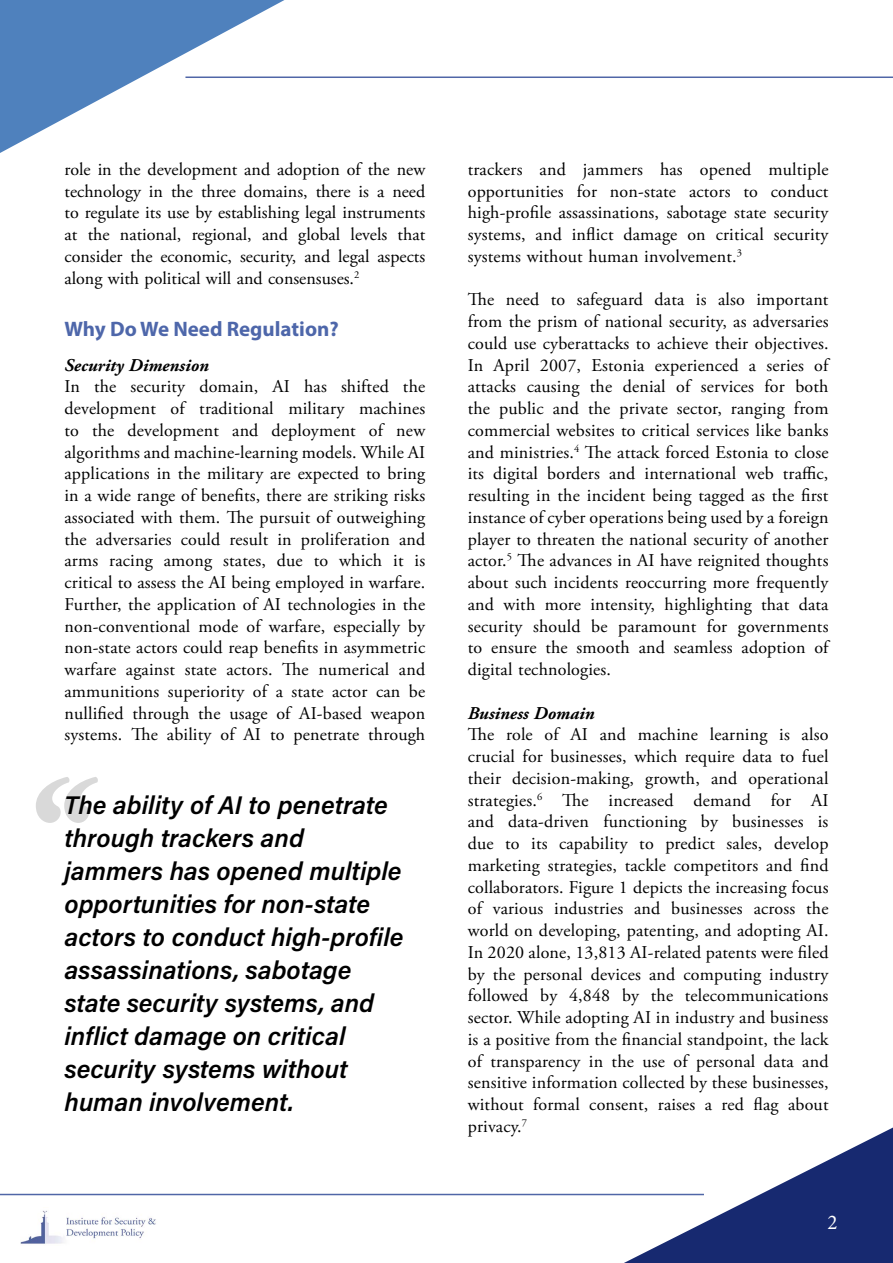
<style>
.page{position:relative;width:893px;height:1263px;background:#fff}
.page>*{position:absolute;margin:0;border:0;box-sizing:border-box;transform-origin:0 0}
.t1{font:25.5px/33px "Acumin Variable Concept";color:#000}
.t2{font:700 21px "Myriad Pro";color:#4e67aa}
.t3{font:21px "Minion Pro";color:#fff}
.t4{font:18px/21.8px "Adobe Garamond Pro";letter-spacing:.01em;color:#000;text-align:justify}
.t5{font:italic 700 18px "Adobe Garamond Pro";color:#000}
</style>
<div class="page">
<svg style="left:0;top:0;width:284px;height:153px"></svg>
<hr style="left:185px;top:77px;width:708px;height:1px;background:#5066a7">
<svg style="left:624px;top:1127px;width:269px;height:136px"></svg>
<hr style="left:0;top:1194px;width:704px;height:1px;background:#5066a7">
<img style="left:20px;top:1210px;width:136px;height:34px">
<svg style="left:36px;top:777px;width:62px;height:46px"></svg>
<p class="t4" style="left:64px;top:159px;width:362px">role in the development and adoption of the new technology in the three domains, there is a need to regulate its use by establishing legal instruments at the national, regional, and global levels that consider the economic, security, and legal aspects along with political will and consensuses.<sup>2</sup></p>
<p class="t2" style="left:64px;top:315px;width:276px">Why Do We Need Regulation?</p>
<p class="t5" style="left:64px;top:354px;width:146px">Security Dimension</p>
<p class="t4" style="left:64px;top:376px;width:362px">In the security domain, AI has shifted the development of traditional military machines to the development and deployment of new algorithms and machine-learning models. While AI applications in the military are expected to bring in a wide range of benefits, there are striking risks associated with them. The pursuit of outweighing the adversaries could result in proliferation and arms racing among states, due to which it is critical to assess the AI being employed in warfare.<br>Further, the application of AI technologies in the non-conventional mode of warfare, especially by non-state actors could reap benefits in asymmetric warfare against state actors. The numerical and ammunitions superiority of a state actor can be nullified through the usage of AI-based weapon systems. The ability of AI to penetrate through</p>
<p class="t1" style="left:64px;top:788px;width:341px">The ability of AI to penetrate through trackers and jammers has opened multiple opportunities for non-state actors to conduct high-profile assassinations, sabotage state security systems, and inflict damage on critical security systems without human involvement.</p>
<p class="t4" style="left:468px;top:159px;width:362px">trackers and jammers has opened multiple opportunities for non-state actors to conduct high-profile assassinations, sabotage state security systems, and inflict damage on critical security systems without human involvement.<sup>3</sup></p>
<p class="t4" style="left:468px;top:289px;width:364px">The need to safeguard data is also important from the prism of national security, as adversaries could use cyberattacks to achieve their objectives.<br>In April 2007, Estonia experienced a series of attacks causing the denial of services for both the public and the private sector, ranging from commercial websites to critical services like banks and ministries.<sup>4</sup> The attack forced Estonia to close its digital borders and international web traffic, resulting in the incident being tagged as the first instance of cyber operations being used by a foreign player to threaten the national security of another actor.<sup>5</sup> The advances in AI have reignited thoughts about such incidents reoccurring more frequently and with more intensity, highlighting that data security should be paramount for governments to ensure the smooth and seamless adoption of digital technologies.</p>
<p class="t5" style="left:468px;top:702px;width:128px">Business Domain</p>
<p class="t4" style="left:468px;top:724px;width:362px">The role of AI and machine learning is also crucial for businesses, which require data to fuel their decision-making, growth, and operational strategies.<sup>6</sup> The increased demand for AI and data-driven functioning by businesses is due to its capability to predict sales, develop marketing strategies, tackle competitors and find collaborators. Figure 1 depicts the increasing focus of various industries and businesses across the world on developing, patenting, and adopting AI.<br>In 2020 alone, 13,813 AI-related patents were filed by the personal devices and computing industry followed by 4,848 by the telecommunications sector. While adopting AI in industry and business is a positive from the financial standpoint, the lack of transparency in the use of personal data and sensitive information collected by these businesses, without formal consent, raises a red flag about privacy.<sup>7</sup></p>
<p class="t3" style="left:827px;top:1208px;width:12px">2</p>
</div>
